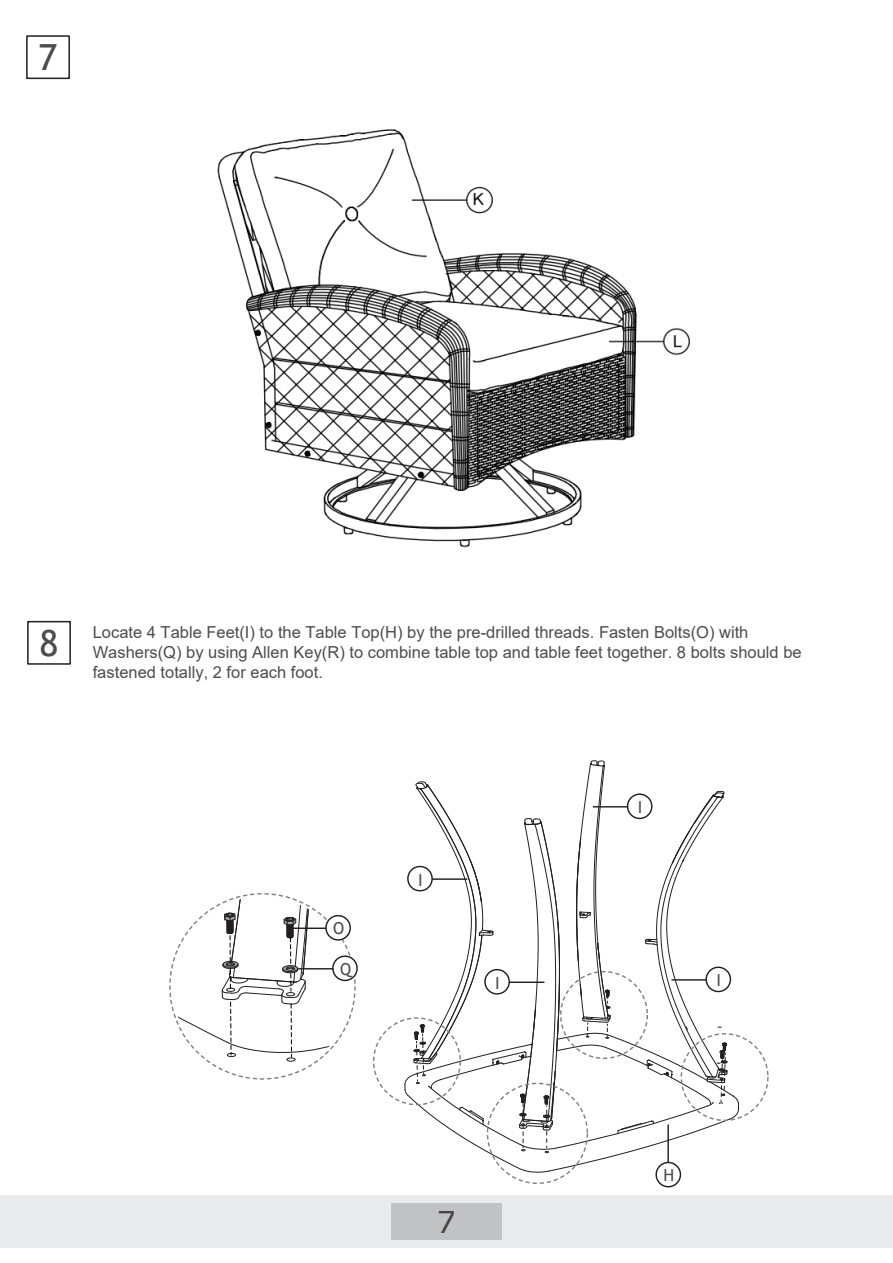
<style>
.page{position:relative;width:893px;height:1263px;background:#fff}
.page>*{position:absolute;margin:0;border:0;box-sizing:border-box;transform-origin:0 0}
.t1{font:36px "Trebuchet MS";color:#4d4c4b}
.t2{font:30px "Verdana";color:#464445}
.t3{font:16.5px/19.8px "Arial";color:#4f4c4b}
.t4{font:16.5px "Trebuchet MS";color:#4d4c4b}
</style>
<div class="page">
<div style="left:26px;top:35px;width:44px;height:44px;border:2px solid #231f20"></div>
<div style="left:27px;top:621px;width:44px;height:44px;border:2px solid #231f20"></div>
<div style="left:0;top:1195px;width:893px;height:53px;background:#e9eaeb"></div>
<div style="left:391px;top:1203px;width:110px;height:36px;background:#c1c2c4"></div>
<div style="left:655px;top:1162px;width:26px;height:25px;border:1px solid #231f20;border-radius:50%"></div>
<svg style="left:404px;top:760px;width:335px;height:413px"></svg>
<svg style="left:173px;top:896px;width:179px;height:180px"></svg>
<div style="left:333px;top:956px;width:24px;height:24px;background:#fff;border-radius:50%"></div>
<div style="left:332px;top:955px;width:26px;height:26px;border:1px solid #231f20;border-radius:50%"></div>
<hr style="left:298px;top:968px;width:35px;height:1px;background:#231f20">
<div style="left:326px;top:916px;width:24px;height:24px;background:#fff;border-radius:50%"></div>
<div style="left:325px;top:915px;width:26px;height:25px;border:1px solid #231f20;border-radius:50%"></div>
<hr style="left:291px;top:927px;width:36px;height:2px;background:#231f20">
<img style="left:217px;top:129px;width:473px;height:419px">
<h1 class="t1" style="left:39px;top:35px;width:20px">7</h1>
<h1 class="t1" style="left:40px;top:621px;width:20px">8</h1>
<p class="t3" style="left:93px;top:622px;width:710px">Locate 4 Table Feet(I) to the Table Top(H) by the pre-drilled threads. Fasten Bolts(O) with<br>Washers(Q) by using Allen Key(R) to combine table top and table feet together. 8 bolts should be fastened totally, 2 for each foot.</p>
<p class="t4" style="left:333px;top:918px;width:13px">O</p>
<p class="t4" style="left:340px;top:958px;width:13px">Q</p>
<p class="t4" style="left:418px;top:870px;width:6px">I</p>
<p class="t4" style="left:495px;top:973px;width:6px">I</p>
<p class="t4" style="left:638px;top:796px;width:6px">I</p>
<p class="t4" style="left:716px;top:969px;width:6px">I</p>
<h2 class="t2" style="left:437px;top:1201px;width:21px">7</h2>
<p class="t4" style="left:663px;top:1165px;width:12px">H</p>
</div>
